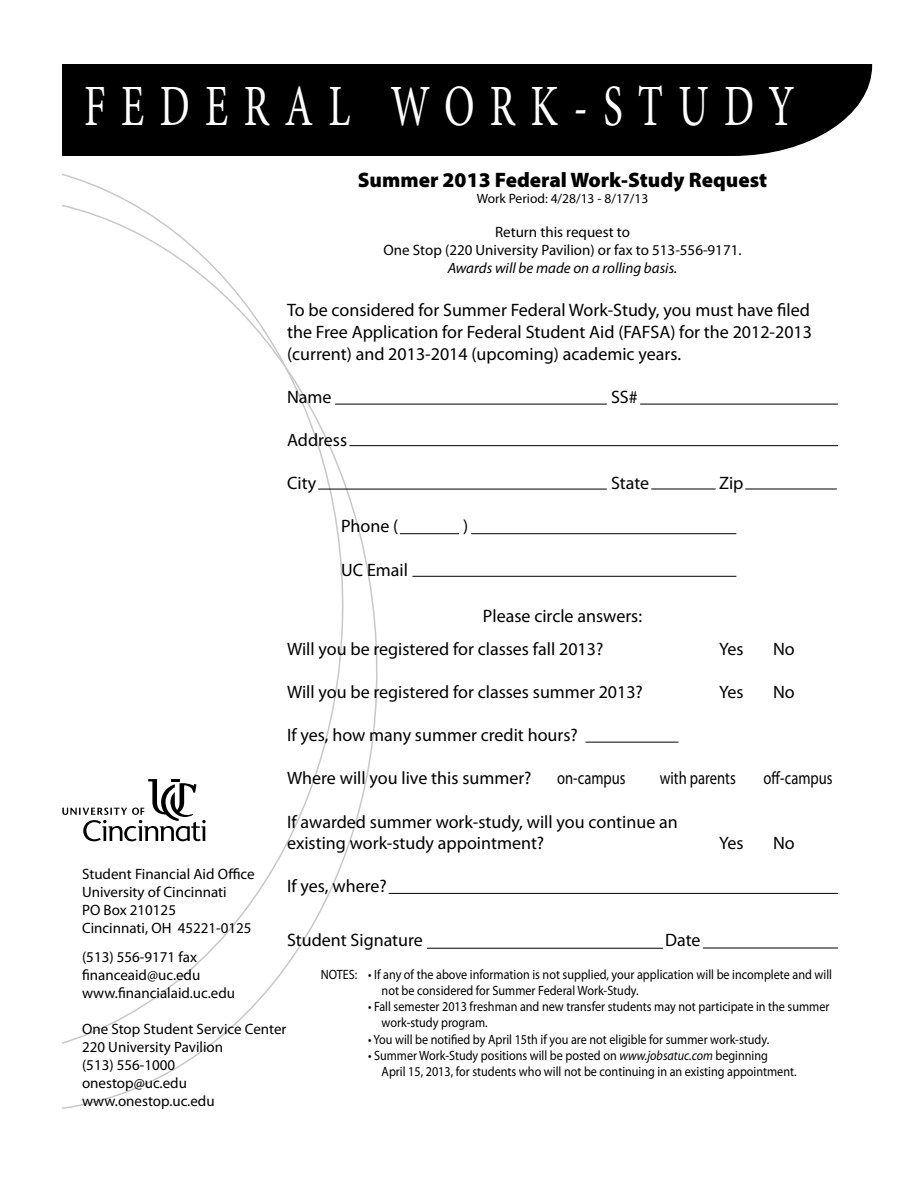
<style>
.page{position:relative;width:918px;height:1188px;background:#fff}
.page>*{position:absolute;margin:0;border:0;box-sizing:border-box;transform-origin:0 0}
.t1{font:58.5px "Minion Pro";letter-spacing:.375em;color:#fff;scale:.7 1}
.t2{font:900 21px "Myriad Pro";color:#000}
.t3{font:18px/21.6px "Myriad Pro";color:#000}
.t4{font:18px "Myriad Pro";color:#000;scale:.81 1}
.t5{font:15px/18px "Myriad Pro";color:#000}
.t6{font:italic 15px "Myriad Pro";color:#000}
.t7{font:13.5px/16.2px "Myriad Pro";color:#000;scale:.9 1}
.t8{font:13.5px "Myriad Pro";color:#000}
.s1{color:#000}
.s2{font-style:italic}
</style>
<div class="page">
<div style="left:62px;top:64px;width:667px;height:92px;background:#000"></div>
<svg style="left:729px;top:64px;width:143px;height:92px"></svg>
<svg style="left:62px;top:173px;width:287px;height:888px"></svg>
<svg style="left:62px;top:779px;width:144px;height:62px"></svg>
<hr style="left:335px;top:404px;width:272px;height:1px;background:#000">
<hr style="left:640px;top:404px;width:198px;height:1px;background:#000">
<hr style="left:349px;top:445px;width:489px;height:1px;background:#000">
<hr style="left:318px;top:489px;width:289px;height:1px;background:#000">
<hr style="left:651px;top:489px;width:65px;height:1px;background:#000">
<hr style="left:745px;top:489px;width:92px;height:1px;background:#000">
<hr style="left:400px;top:533px;width:59px;height:1px;background:#000">
<hr style="left:471px;top:533px;width:265px;height:1px;background:#000">
<hr style="left:389px;top:893px;width:449px;height:1px;background:#000">
<hr style="left:427px;top:948px;width:236px;height:1px;background:#000">
<hr style="left:703px;top:948px;width:135px;height:1px;background:#000">
<hr style="left:412px;top:576px;width:324px;height:1px;background:#000">
<hr style="left:586px;top:742px;width:92px;height:1px;background:#000">
<h1 class="t1" style="left:84px;top:67px;width:1016px">FEDERAL<span class="s1">.</span>WORK-STUDY</h1>
<p class="t2" style="left:358px;top:166px;width:411px">Summer 2013 Federal Work-Study Request</p>
<p class="t8" style="left:477px;top:190px;width:173px">Work Period: 4/28/13 - 8/17/13</p>
<p class="t5" style="left:384px;top:223px;width:359px;text-align:center">Return this request to<br>One Stop (220 University Pavilion) or fax to 513-556-9171.</p>
<p class="t6" style="left:448px;top:259px;width:231px">Awards will be made on a rolling basis.</p>
<p class="t3" style="left:287px;top:299px;width:527px">To be considered for Summer Federal Work-Study, you must have filed the Free Application for Federal Student Aid (FAFSA) for the 2012-2013 (current) and 2013-2014 (upcoming) academic years.</p>
<p class="t3" style="left:287px;top:386px;width:46px">Name</p>
<p class="t3" style="left:611px;top:386px;width:28px">SS#</p>
<p class="t3" style="left:287px;top:429px;width:62px">Address</p>
<p class="t3" style="left:287px;top:472px;width:31px">City</p>
<p class="t3" style="left:611px;top:472px;width:40px">State</p>
<p class="t3" style="left:719px;top:472px;width:26px">Zip</p>
<p class="t3" style="left:341px;top:515px;width:59px">Phone (</p>
<p class="t3" style="left:463px;top:515px;width:7px">)</p>
<p class="t3" style="left:341px;top:558px;width:68px">UC Email</p>
<p class="t3" style="left:287px;top:600px;width:357px;line-height:32.4px;text-indent:196px">Please circle answers:<br>Will you be registered for classes fall 2013?</p>
<p class="t3" style="left:719px;top:638px;width:26px">Yes</p>
<p class="t3" style="left:773px;top:638px;width:23px">No</p>
<p class="t3" style="left:287px;top:681px;width:357px">Will you be registered for classes summer 2013?</p>
<p class="t3" style="left:719px;top:681px;width:26px">Yes</p>
<p class="t3" style="left:773px;top:681px;width:23px">No</p>
<p class="t3" style="left:287px;top:724px;width:292px">If yes, how many summer credit hours?</p>
<p class="t3" style="left:287px;top:767px;width:246px">Where will you live this summer?</p>
<p class="t4" style="left:557px;top:767px;width:86px">on-campus</p>
<p class="t4" style="left:660px;top:767px;width:95px">with parents</p>
<p class="t4" style="left:764px;top:767px;width:87px">off-campus</p>
<p class="t3" style="left:287px;top:810px;width:392px">If awarded summer work-study, will you continue an existing work-study appointment?</p>
<p class="t3" style="left:719px;top:832px;width:26px">Yes</p>
<p class="t3" style="left:773px;top:832px;width:23px">No</p>
<p class="t5" style="left:82px;top:865px;width:174px">Student Financial Aid Office<br>University of Cincinnati<br>PO Box 210125<br>Cincinnati, OH 45221-0125</p>
<p class="t5" style="left:82px;top:947px;width:155px">(513) 556-9171 fax financeaid@uc.edu www.financialaid.uc.edu</p>
<p class="t5" style="left:82px;top:1019px;width:206px">One Stop Student Service Center<br>220 University Pavilion<br>(513) 556-1000<br>onestop@uc.edu www.onestop.uc.edu</p>
<p class="t3" style="left:287px;top:875px;width:101px">If yes, where?</p>
<p class="t3" style="left:287px;top:929px;width:137px">Student Signature</p>
<p class="t3" style="left:665px;top:929px;width:37px">Date</p>
<p class="t7" style="left:382px;top:966px;width:502px;text-indent:-61px">NOTES: • If any of the above information is not supplied, your application will be incomplete and will not be considered for Summer Federal Work-Study.</p>
<p class="t7" style="left:382px;top:998px;width:499px;text-indent:-13px">• Fall semester 2013 freshman and new transfer students may not participate in the summer work-study program.</p>
<p class="t7" style="left:368px;top:1031px;width:447px">• You will be notified by April 15th if you are not eligible for summer work-study.</p>
<p class="t7" style="left:382px;top:1047px;width:463px;text-indent:-14px">• Summer Work-Study positions will be posted on <span class="s2">www.jobsatuc.com</span> beginning<br>April 15, 2013, for students who will not be continuing in an existing appointment.</p>
</div>
